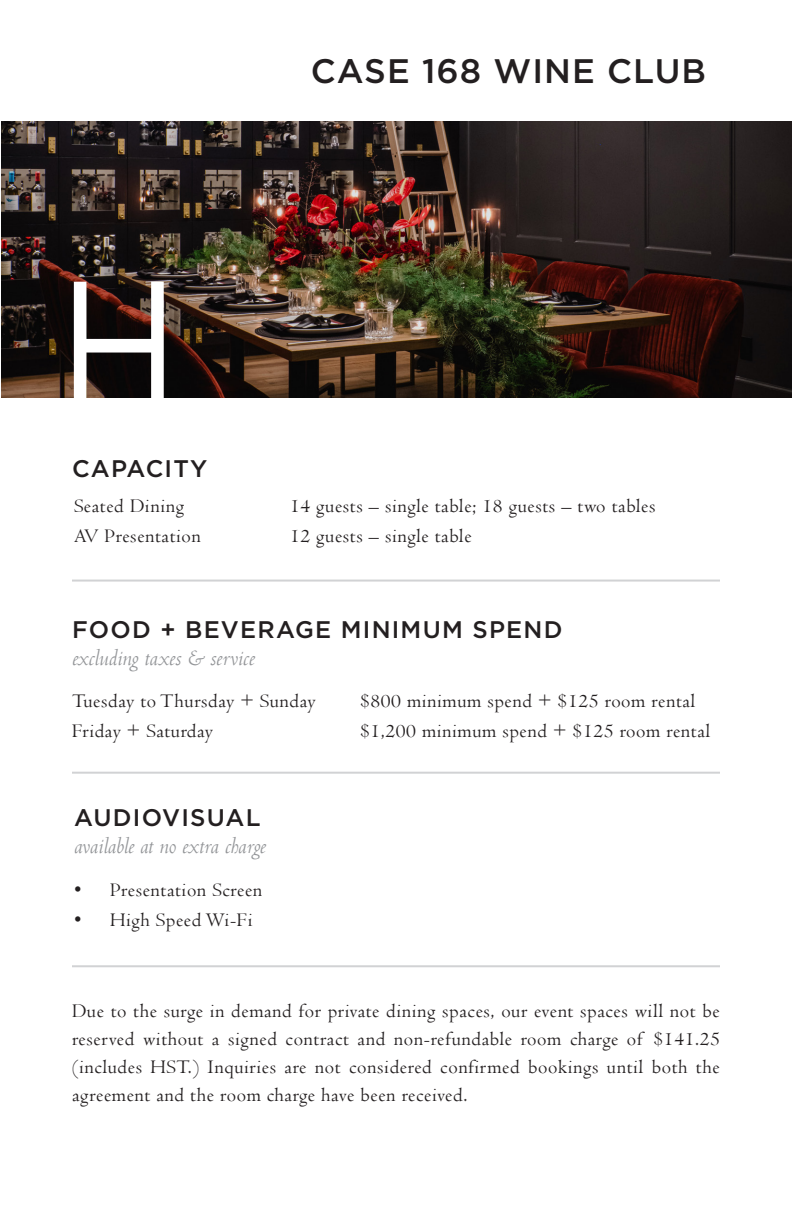
<style>
.page{position:relative;width:792px;height:1224px;background:#fff}
.page>*{position:absolute;margin:0;border:0;box-sizing:border-box;transform-origin:0 0}
.t1{font:184px "Gotham";color:#fff;scale:.87 1}
.t2{font:500 34px "Gotham";letter-spacing:.03em;color:#231f20}
.t3{font:italic 24px "Centaur";color:#939598}
.t4{font:500 24px "Gotham";letter-spacing:.05em;color:#231f20}
.t5{font:20px/28px "Centaur";letter-spacing:.03em;color:#231f20;text-align:justify}
</style>
<div class="page">
<hr style="left:72px;top:580px;width:648px;height:2px;background:#d1d2d4">
<hr style="left:72px;top:772px;width:648px;height:2px;background:#d1d2d4">
<hr style="left:72px;top:965px;width:648px;height:2px;background:#d1d2d4">
<img style="left:1px;top:121px;width:791px;height:277px">
<p class="t1" style="left:58px;top:228px;width:141px">H</p>
<p class="t4" style="left:72px;top:453px;width:137px">CAPACITY</p>
<p class="t2" style="left:311px;top:48px;width:397px">CASE 168 WINE CLUB</p>
<p class="t5" style="left:74px;top:492px;width:112px">Seated Dining</p>
<p class="t5" style="left:290px;top:492px;width:367px">14 guests – single table; 18 guests – two tables</p>
<p class="t5" style="left:74px;top:522px;width:128px">AV Presentation</p>
<p class="t5" style="left:290px;top:522px;width:183px">12 guests – single table</p>
<p class="t4" style="left:72px;top:614px;width:492px">FOOD + BEVERAGE MINIMUM SPEND</p>
<p class="t3" style="left:72px;top:643px;width:184px">excluding taxes &amp; service</p>
<p class="t5" style="left:72px;top:687px;width:245px">Tuesday to Thursday + Sunday</p>
<p class="t5" style="left:360px;top:687px;width:337px">$800 minimum spend + $125 room rental</p>
<p class="t5" style="left:72px;top:717px;width:143px">Friday + Saturday</p>
<p class="t5" style="left:360px;top:717px;width:352px">$1,200 minimum spend + $125 room rental</p>
<p class="t4" style="left:74px;top:802px;width:188px">AUDIOVISUAL</p>
<p class="t3" style="left:74px;top:831px;width:193px">available at no extra charge</p>
<p class="t5" style="left:74px;top:875px;width:190px">• Presentation Screen</p>
<p class="t5" style="left:74px;top:905px;width:180px">• High Speed Wi-Fi</p>
<p class="t5" style="left:72px;top:996px;width:649px">Due to the surge in demand for private dining spaces, our event spaces will not be reserved without a signed contract and non-refundable room charge of $141.25 (includes HST.) Inquiries are not considered confirmed bookings until both the agreement and the room charge have been received.</p>
</div>
